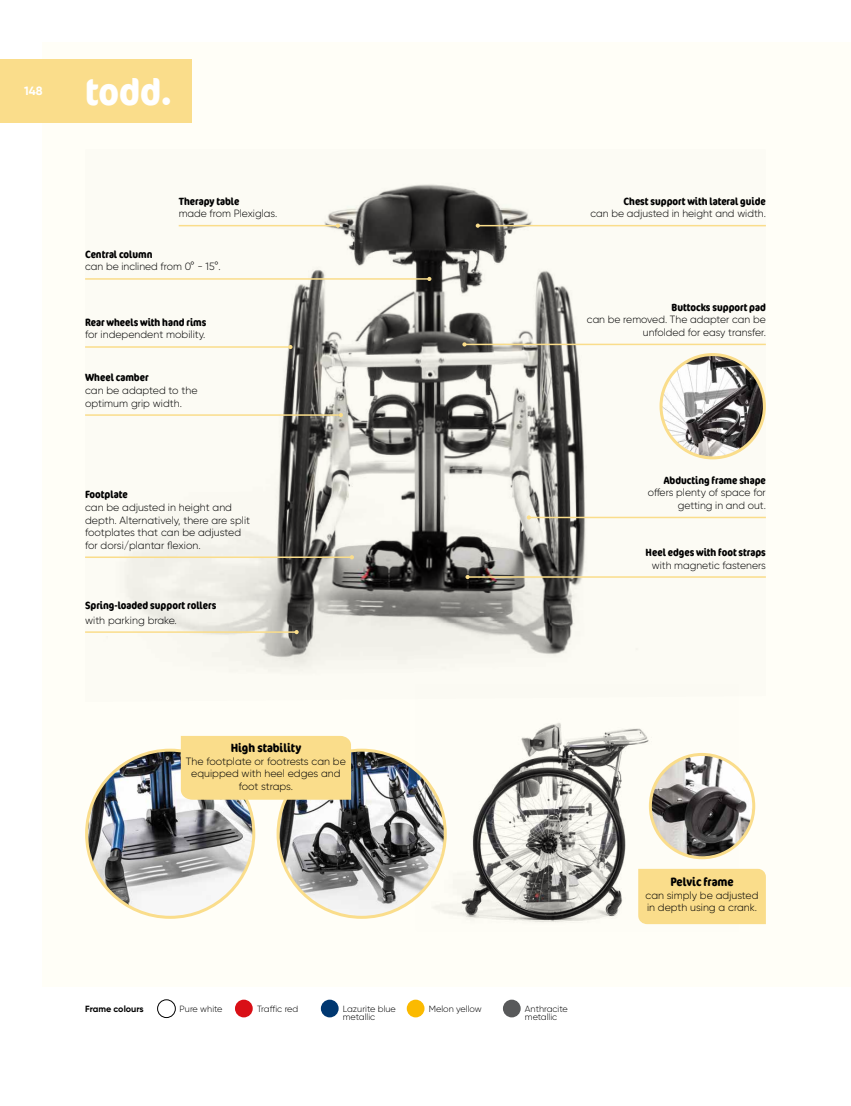
<style>
.page{position:relative;width:851px;height:1106px;background:#fff}
.page>*{position:absolute;margin:0;border:0;box-sizing:border-box;transform-origin:0 0}
.t1{font:700 condensed 37.5px "Cocon Offc Pro";color:#fff}
.t2{font:700 condensed 12px "Cocon Offc Pro";color:#000}
.t3{font:700 12px "Gilroy";color:#fff}
.t4{font:300 10.5px/12.6px "Gilroy";color:#000}
.t5{font:700 condensed 10.5px "Cocon Offc Pro";color:#000}
.t6{font:300 9px/7.5px "Gilroy";color:#000}
.t7{font:700 9px "Gilroy";color:#000}
</style>
<div class="page">
<div style="left:43px;top:43px;width:807px;height:943px;background:#fffef7"></div>
<img style="left:125px;top:184px;width:640px;height:485px">
<hr style="left:85px;top:556px;width:267px;height:2px;background:#fadd8b">
<svg style="left:350px;top:555px;width:4px;height:4px"></svg>
<hr style="left:85px;top:346px;width:205px;height:2px;background:#fadd8b">
<svg style="left:288px;top:345px;width:4px;height:4px"></svg>
<hr style="left:179px;top:225px;width:159px;height:1px;background:#fadd8b">
<svg style="left:336px;top:223px;width:4px;height:5px"></svg>
<hr style="left:528px;top:516px;width:237px;height:2px;background:#fadd8b">
<svg style="left:526px;top:515px;width:5px;height:4px"></svg>
<hr style="left:85px;top:631px;width:211px;height:2px;background:#fadd8b">
<svg style="left:294px;top:630px;width:4px;height:4px"></svg>
<hr style="left:464px;top:344px;width:301px;height:1px;background:#fadd8b">
<svg style="left:462px;top:342px;width:4px;height:4px"></svg>
<hr style="left:477px;top:225px;width:288px;height:1px;background:#fadd8b">
<svg style="left:475px;top:223px;width:5px;height:5px"></svg>
<div style="left:0;top:60px;width:191px;height:63px;background:#fadd8b"></div>
<img style="left:661px;top:354px;width:103px;height:104px;border-radius:52px">
<div style="left:659px;top:353px;width:106px;height:106px;border:3px solid #fadd8b;border-radius:50%"></div>
<hr style="left:85px;top:414px;width:256px;height:2px;background:#fadd8b">
<svg style="left:339px;top:413px;width:4px;height:4px"></svg>
<hr style="left:85px;top:278px;width:344px;height:2px;background:#fadd8b">
<svg style="left:427px;top:277px;width:4px;height:4px"></svg>
<hr style="left:467px;top:576px;width:298px;height:2px;background:#fadd8b">
<svg style="left:465px;top:575px;width:4px;height:4px"></svg>
<svg style="left:416px;top:623px;width:340px;height:308px"></svg>
<img style="left:416px;top:685px;width:322px;height:246px">
<img style="left:87px;top:750px;width:167px;height:167px;border-radius:84px">
<img style="left:278px;top:750px;width:167px;height:167px;border-radius:84px">
<div style="left:181px;top:736px;width:170px;height:63px;background:#fadd8b"></div>
<div style="left:638px;top:868px;width:127px;height:56px;background:#fadd8b"></div>
<img style="left:650px;top:754px;width:103px;height:103px;border-radius:52px">
<div style="left:648px;top:753px;width:107px;height:106px;border:3px solid #fadd8b;border-radius:50%"></div>
<div style="left:235px;top:999px;width:18px;height:18px;background:#d90f16;border-radius:50%"></div>
<div style="left:321px;top:999px;width:17px;height:18px;background:#003770;border-radius:50%"></div>
<div style="left:406px;top:999px;width:18px;height:18px;background:#fbba00;border-radius:50%"></div>
<div style="left:157px;top:999px;width:18px;height:18px;border:1px solid #000;border-radius:50%"></div>
<div style="left:503px;top:999px;width:17px;height:18px;background:#58595a;border-radius:50%"></div>
<p class="t3" style="left:24px;top:83px;width:20px">148</p>
<h1 class="t1" style="left:85px;top:65px;width:88px">todd.</h1>
<p class="t5" style="left:179px;top:193px;width:62px">Therapy table</p>
<p class="t4" style="left:179px;top:207px;width:100px">made from Plexiglas.</p>
<p class="t5" style="left:85px;top:247px;width:69px">Central column</p>
<p class="t4" style="left:85px;top:260px;width:137px">can be inclined from 0° - 15°.</p>
<p class="t5" style="left:85px;top:314px;width:123px">Rear wheels with hand rims</p>
<p class="t4" style="left:85px;top:328px;width:122px">for independent mobility.</p>
<p class="t5" style="left:85px;top:370px;width:65px">Wheel camber</p>
<p class="t4" style="left:85px;top:384px;width:114px">can be adapted to the optimum grip width.</p>
<p class="t5" style="left:85px;top:487px;width:44px">Footplate</p>
<p class="t4" style="left:85px;top:501px;width:166px">can be adjusted in height and depth. Alternatively, there are split footplates that can be adjusted for dorsi/plantar flexion.</p>
<p class="t5" style="left:85px;top:597px;width:133px">Spring-loaded support rollers</p>
<p class="t4" style="left:85px;top:613px;width:93px">with parking brake.</p>
<p class="t5" style="left:623px;top:193px;width:144px">Chest support with lateral guide</p>
<p class="t4" style="left:590px;top:207px;width:177px">can be adjusted in height and width.</p>
<p class="t5" style="left:671px;top:300px;width:96px">Buttocks support pad</p>
<p class="t4" style="left:587px;top:313px;width:180px;text-align:right">can be removed. The adapter can be unfolded for easy transfer.</p>
<p class="t5" style="left:663px;top:472px;width:104px">Abducting frame shape</p>
<p class="t4" style="left:647px;top:486px;width:119px;text-align:right">offers plenty of space for getting in and out.</p>
<p class="t5" style="left:645px;top:545px;width:122px">Heel edges with foot straps</p>
<p class="t4" style="left:651px;top:558px;width:116px">with magnetic fasteners</p>
<p class="t2" style="left:231px;top:739px;width:72px">High stability</p>
<p class="t4" style="left:186px;top:754px;width:161px;text-align:center">The footplate or footrests can be equipped with heel edges and foot straps.</p>
<p class="t7" style="left:85px;top:1002px;width:60px">Frame colours</p>
<p class="t6" style="left:257px;top:1005px;width:43px">Traffic red</p>
<p class="t6" style="left:343px;top:1005px;width:54px">Lazurite blue metallic</p>
<p class="t6" style="left:180px;top:1005px;width:44px">Pure white</p>
<p class="t6" style="left:429px;top:1005px;width:55px">Melon yellow</p>
<p class="t6" style="left:525px;top:1005px;width:44px">Anthracite metallic</p>
<p class="t2" style="left:670px;top:873px;width:65px">Pelvic frame</p>
<p class="t4" style="left:645px;top:888px;width:114px">can simply be adjusted in depth using a crank.</p>
</div>
